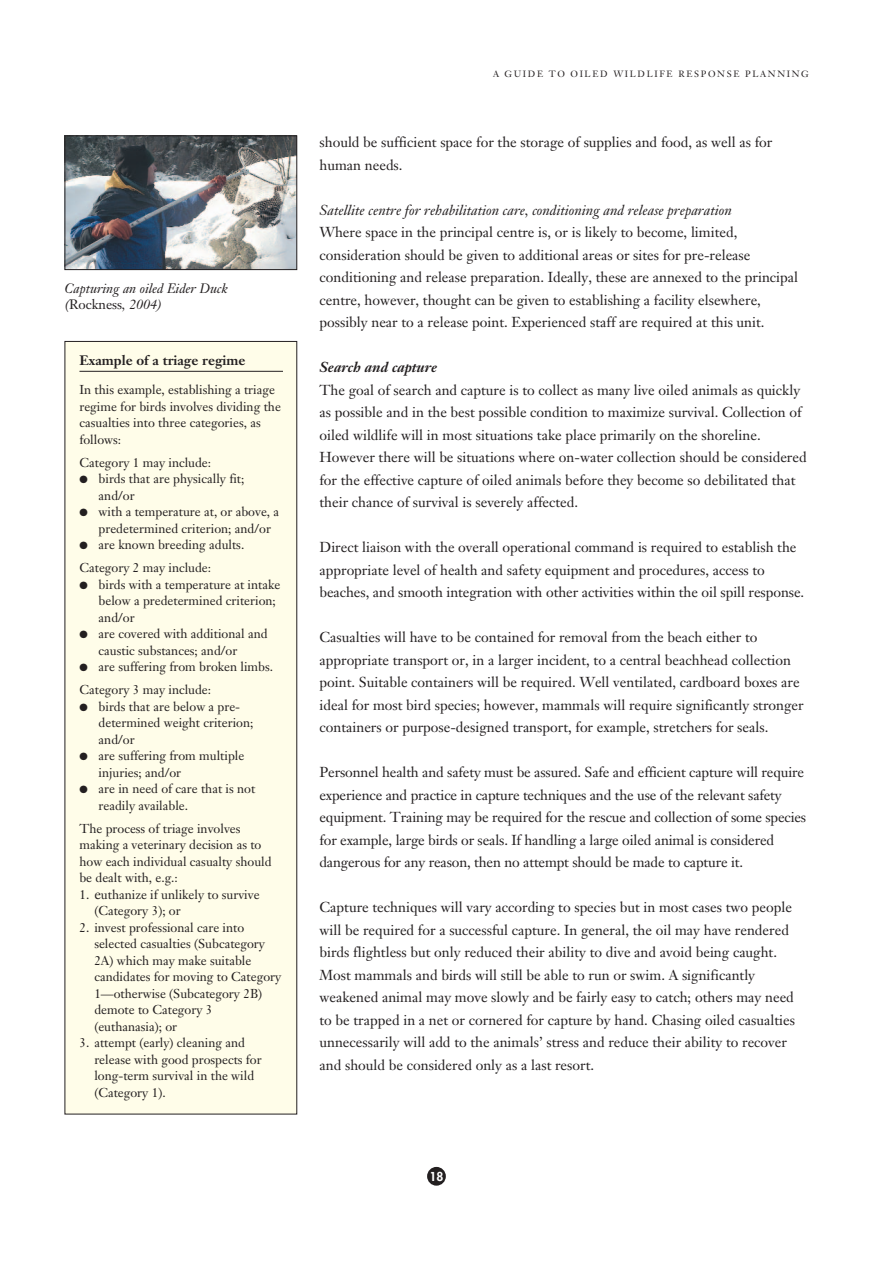
<style>
.page{position:relative;width:893px;height:1262px;background:#fff}
.page>*{position:absolute;margin:0;border:0;box-sizing:border-box;transform-origin:0 0}
.t1{font:14.25px/22.5px "Janson Text";color:#231f20}
.t2{font:italic 14.25px "Janson Text";color:#231f20}
.t3{font:italic 700 14.25px "Janson Text";color:#231f20}
.t4{font:italic 13.5px/16.5px "Janson Text";color:#231f20}
.t5{font:700 13.5px "Janson Text";color:#231f20}
.t6{font:12.75px/16.5px "Janson Text";color:#231f20}
.t7{font:800 12px "Futura";color:#fff}
.t8{font:9px "Janson Text";letter-spacing:.18em;color:#231f20}
.s1{font-style:normal}
.s2{font-size:14.25px}
</style>
<div class="page">
<div style="left:427px;top:1166px;width:19px;height:19px;background:#231f20;border-radius:50%"></div>
<img style="left:66px;top:137px;width:229px;height:131px">
<div style="left:64px;top:135px;width:233px;height:135px;border:1px solid #231f20"></div>
<div style="left:65px;top:341px;width:232px;height:773px;background:#fffde9"></div>
<hr style="left:79px;top:371px;width:204px;height:1px;background:#231f20">
<p class="t4" style="left:64px;top:281px;width:165px">Capturing an oiled Eider Duck (<span class="s1">Rockness</span>, 2004)</p>
<p class="t5" style="left:79px;top:355px;width:167px">Example of a triage regime</p>
<p class="t6" style="left:79px;top:383px;width:203px">In this example, establishing a triage regime for birds involves dividing the casualties into three categories, as follows:</p>
<p class="t6" style="left:79px;top:455px;width:133px">Category 1 may include:</p>
<p class="t6" style="left:99px;top:472px;width:147px;text-indent:-19px">● birds that are physically fit; and/or</p>
<p class="t6" style="left:99px;top:505px;width:182px;text-indent:-19px">● with a temperature at, or above, a predetermined criterion; and/or</p>
<p class="t6" style="left:79px;top:535px;width:166px;line-height:23px">● are known breeding adults.<br>Category 2 may include:</p>
<p class="t6" style="left:99px;top:577px;width:183px;text-indent:-19px">● birds with a temperature at intake below a predetermined criterion; and/or</p>
<p class="t6" style="left:99px;top:627px;width:170px;text-indent:-19px">● are covered with additional and caustic substances; and/or</p>
<p class="t6" style="left:79px;top:656px;width:195px;line-height:23px">● are suffering from broken limbs.<br>Category 3 may include:</p>
<p class="t6" style="left:99px;top:699px;width:156px;text-indent:-19px">● birds that are below a pre&shy;determined weight criterion; and/or</p>
<p class="t6" style="left:99px;top:748px;width:147px;text-indent:-19px">● are suffering from multiple injuries; and/or</p>
<p class="t6" style="left:99px;top:781px;width:158px;text-indent:-19px">● are in need of care that is not readily available.</p>
<p class="t6" style="left:79px;top:821px;width:194px">The process of triage involves making a veterinary decision as to how each individual casualty should be dealt with, e.g.:</p>
<p class="t6" style="left:94px;top:887px;width:167px;text-indent:-15px">1. <span class="s2">e</span>uthanize if unlikely to survive (Category 3); or</p>
<p class="t6" style="left:94px;top:920px;width:188px;text-indent:-15px">2. invest professional care into selected casualties (Subcategory<br>2A) which may make suitable candidates for moving to Category<br>1—otherwise (Subcategory 2B) demote to Category 3 (euthanasia); or</p>
<p class="t6" style="left:94px;top:1035px;width:169px;text-indent:-15px">3. attempt (early) cleaning and release with good prospects for long-term survival in the wild (Category 1).</p>
<p class="t8" style="left:493px;top:70px;width:317px">A GUIDE TO OILED WILDLIFE RESPONSE PLANNING</p>
<p class="t1" style="left:319px;top:132px;width:454px">should be sufficient space for the storage of supplies and food, as well as for human needs.</p>
<p class="t2" style="left:319px;top:204px;width:414px">Satellite centre for rehabilitation care, conditioning and release preparation</p>
<p class="t1" style="left:319px;top:222px;width:480px">Where space in the principal centre is, or is likely to become, limited, consideration should be given to additional areas or sites for pre-release conditioning and release preparation. Ideally, these are annexed to the principal centre, however, thought can be given to establishing a facility elsewhere, possibly near to a release point. Experienced staff are required at this unit.</p>
<p class="t3" style="left:319px;top:362px;width:119px">Search and capture</p>
<p class="t1" style="left:319px;top:380px;width:489px">The goal of search and capture is to collect as many live oiled animals as quickly as possible and in the best possible condition to maximize survival. Collection of oiled wildlife will in most situations take place primarily on the shoreline.<br>However there will be situations where on-water collection should be considered for the effective capture of oiled animals before they become so debilitated that their chance of survival is severely affected.</p>
<p class="t1" style="left:319px;top:537px;width:486px">Direct liaison with the overall operational command is required to establish the appropriate level of health and safety equipment and procedures, access to beaches, and smooth integration with other activities within the oil spill response.</p>
<p class="t1" style="left:319px;top:627px;width:485px">Casualties will have to be contained for removal from the beach either to appropriate transport or, in a larger incident, to a central beachhead collection point. Suitable containers will be required. Well ventilated, cardboard boxes are ideal for most bird species; however, mammals will require significantly stronger containers or purpose-designed transport, for example, stretchers for seals.</p>
<p class="t1" style="left:319px;top:762px;width:488px">Personnel health and safety must be assured. Safe and efficient capture will require experience and practice in capture techniques and the use of the relevant safety equipment. Training may be required for the rescue and collection of some species for example, large birds or seals. If handling a large oiled animal is considered dangerous for any reason, then no attempt should be made to capture it.</p>
<p class="t1" style="left:319px;top:897px;width:477px">Capture techniques will vary according to species but in most cases two people will be required for a successful capture. In general, the oil may have rendered birds flightless but only reduced their ability to dive and avoid being caught.<br>Most mammals and birds will still be able to run or swim. A significantly weakened animal may move slowly and be fairly easy to catch; others may need to be trapped in a net or cornered for capture by hand. Chasing oiled casualties unnecessarily will add to the animals’ stress and reduce their ability to recover and should be considered only as a last resort.</p>
<p class="t7" style="left:429px;top:1170px;width:15px">18</p>
</div>
